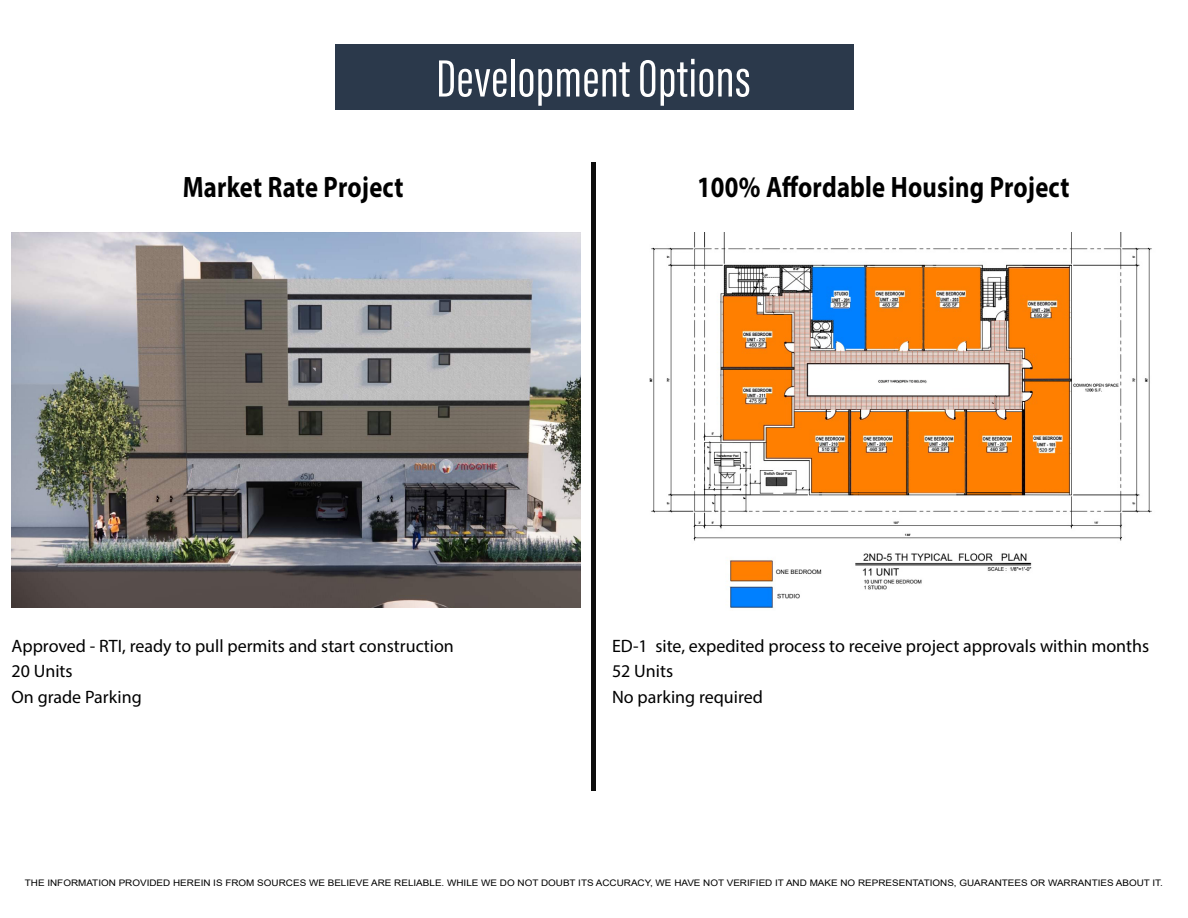
<style>
.page{position:relative;width:1188px;height:918px;background:#fff}
.page>*{position:absolute;margin:0;border:0;box-sizing:border-box;transform-origin:0 0}
.t1{font:54px "Acumin Pro Extra Cond";letter-spacing:.01em;color:#fff}
.t2{font:700 29.55px "Myriad Pro";letter-spacing:.01em;color:#000;scale:.83 1}
.t3{font:18px "Myriad Pro";color:#000}
.t4{font:9px "Arial";color:#000;scale:1.1 1}
</style>
<div class="page">
<div style="left:335px;top:44px;width:518px;height:65px;background:#2b394b"></div>
<img style="left:12px;top:232px;width:568px;height:375px">
<hr style="left:592px;top:162px;width:4px;height:628px;background:#0d0d0d">
<img style="left:649px;top:232px;width:503px;height:376px">
<p class="t1" style="left:436px;top:46px;width:316px">Development Options</p>
<p class="t2" style="left:183px;top:168px;width:267px">Market Rate Project</p>
<p class="t2" style="left:697px;top:168px;width:450px">100% Affordable Housing Project</p>
<p class="t3" style="left:12px;top:635px;width:444px">Approved - RTI, ready to pull permits and start construction</p>
<p class="t3" style="left:12px;top:660px;width:63px">20 Units</p>
<p class="t3" style="left:12px;top:686px;width:132px">On grade Parking</p>
<p class="t3" style="left:612px;top:635px;width:539px">ED-1 site, expedited process to receive project approvals within months</p>
<p class="t3" style="left:612px;top:660px;width:63px">52 Units</p>
<p class="t3" style="left:612px;top:686px;width:152px">No parking required</p>
<p class="t4" style="left:25px;top:876px;width:1036px">THE INFORMATION PROVIDED HEREIN IS FROM SOURCES WE BELIEVE ARE RELIABLE. WHILE WE DO NOT DOUBT ITS ACCURACY, WE HAVE NOT VERIFIED IT AND MAKE NO REPRESENTATIONS, GUARANTEES OR WARRANTIES ABOUT IT.</p>
</div>
